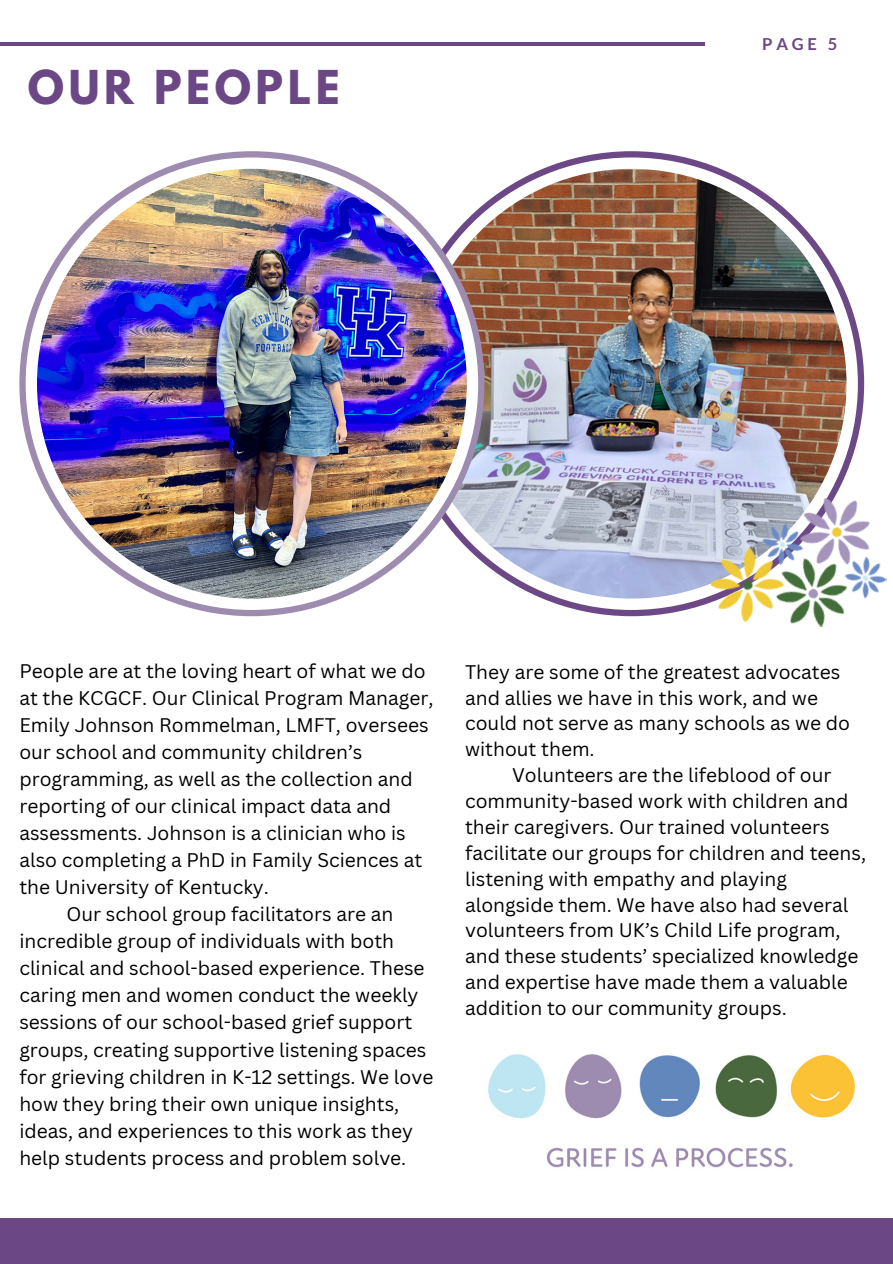
<style>
.page{position:relative;width:893px;height:1264px;background:#fff}
.page>*{position:absolute;margin:0;border:0;box-sizing:border-box;transform-origin:0 0}
.t1{font:700 41.4px "League Spartan";letter-spacing:.11em;color:#6b4885}
.t2{font:19.2px "Canva Sans";color:#000}
.t3{font:700 16.5px "Lato";color:#6b4885}
</style>
<div class="page">
<div style="left:0;top:1218px;width:892px;height:45px;background:#6b4885"></div>
<hr style="left:0;top:42px;width:704px;height:3px;background:#6b4885">
<div style="left:399px;top:151px;width:465px;height:465px;background:#6c4886;border-radius:50%"></div>
<div style="left:405px;top:157px;width:452px;height:453px;background:#fff;border-radius:50%"></div>
<img style="left:416px;top:169px;width:430px;height:429px;border-radius:50%">
<img style="left:698px;top:489px;width:189px;height:138px">
<div style="left:19px;top:151px;width:465px;height:465px;background:#9d8cb0;border-radius:50%"></div>
<div style="left:26px;top:157px;width:452px;height:453px;background:#fff;border-radius:50%"></div>
<img style="left:37px;top:169px;width:430px;height:429px;border-radius:50%">
<img style="left:488px;top:1054px;width:367px;height:114px">
<p class="t1" style="left:28px;top:67px;width:313px">OUR PEOPLE</p>
<p class="t3" style="left:762px;top:33px;width:77px">PAGE 5</p>
<h2 class="t2" style="left:19px;top:657px;width:408px">People are at the loving heart of what we do</h2>
<h2 class="t2" style="left:19px;top:684px;width:415px">at the KCGCF. Our Clinical Program Manager,</h2>
<h2 class="t2" style="left:19px;top:711px;width:411px">Emily Johnson Rommelman, LMFT, oversees</h2>
<h2 class="t2" style="left:19px;top:738px;width:344px">our school and community children’s</h2>
<h2 class="t2" style="left:19px;top:765px;width:395px">programming, as well as the collection and</h2>
<h2 class="t2" style="left:19px;top:792px;width:373px">reporting of our clinical impact data and</h2>
<h2 class="t2" style="left:19px;top:819px;width:388px">assessments. Johnson is a clinician who is</h2>
<h2 class="t2" style="left:19px;top:846px;width:404px">also completing a PhD in Family Sciences at</h2>
<h2 class="t2" style="left:19px;top:873px;width:251px">the University of Kentucky.</h2>
<h2 class="t2" style="left:66px;top:900px;width:328px">Our school group facilitators are an</h2>
<h2 class="t2" style="left:19px;top:927px;width:376px">incredible group of individuals with both</h2>
<h2 class="t2" style="left:19px;top:954px;width:406px">clinical and school-based experience. These</h2>
<h2 class="t2" style="left:19px;top:981px;width:400px">caring men and women conduct the weekly</h2>
<h2 class="t2" style="left:19px;top:1008px;width:394px">sessions of our school-based grief support</h2>
<h2 class="t2" style="left:19px;top:1035px;width:408px">groups, creating supportive listening spaces</h2>
<h2 class="t2" style="left:19px;top:1062px;width:415px">for grieving children in K-12 settings. We love</h2>
<h2 class="t2" style="left:19px;top:1089px;width:381px">how they bring their own unique insights,</h2>
<h2 class="t2" style="left:19px;top:1116px;width:395px">ideas, and experiences to this work as they</h2>
<h2 class="t2" style="left:19px;top:1143px;width:388px">help students process and problem solve.</h2>
<h2 class="t2" style="left:465px;top:658px;width:377px">They are some of the greatest advocates</h2>
<h2 class="t2" style="left:465px;top:684px;width:354px">and allies we have in this work, and we</h2>
<h2 class="t2" style="left:465px;top:710px;width:386px">could not serve as many schools as we do</h2>
<h2 class="t2" style="left:465px;top:735px;width:131px">without them.</h2>
<h2 class="t2" style="left:512px;top:761px;width:321px">Volunteers are the lifeblood of our</h2>
<h2 class="t2" style="left:465px;top:787px;width:385px">community-based work with children and</h2>
<h2 class="t2" style="left:465px;top:813px;width:366px">their caregivers. Our trained volunteers</h2>
<h2 class="t2" style="left:465px;top:839px;width:402px">facilitate our groups for children and teens,</h2>
<h2 class="t2" style="left:465px;top:865px;width:323px">listening with empathy and playing</h2>
<h2 class="t2" style="left:465px;top:891px;width:385px">alongside them. We have also had several</h2>
<h2 class="t2" style="left:465px;top:917px;width:377px">volunteers from UK’s Child Life program,</h2>
<h2 class="t2" style="left:465px;top:942px;width:395px">and these students’ specialized knowledge</h2>
<h2 class="t2" style="left:465px;top:968px;width:384px">and expertise have made them a valuable</h2>
<h2 class="t2" style="left:465px;top:994px;width:323px">addition to our community groups.</h2>
</div>
